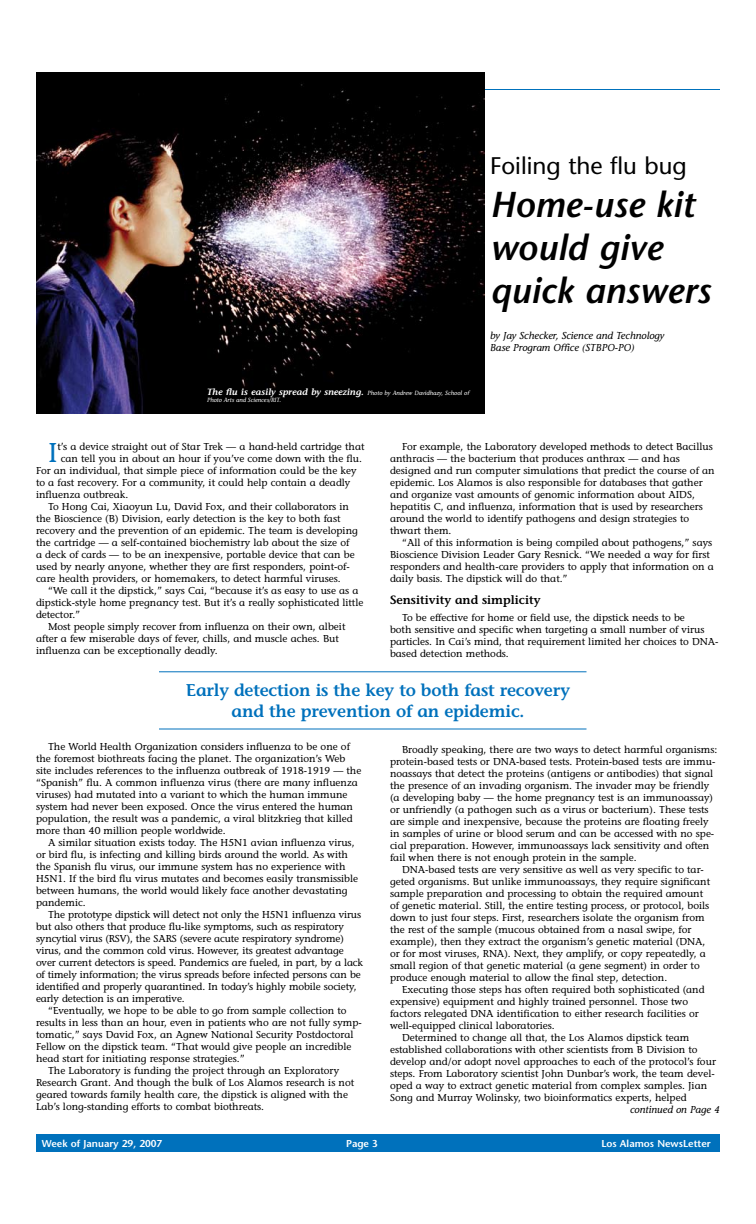
<style>
.page{position:relative;width:756px;height:1224px;background:#fff}
.page>*{position:absolute;margin:0;border:0;box-sizing:border-box;transform-origin:0 0}
.t1{font:italic 600 36px/43.2px "Stone Sans";color:#000}
.t2{font:27.1px "Stone Informal";color:#0071bc}
.t3{font:24px "Stone Sans";color:#000}
.t4{font:600 17px/20.4px "Stone Informal";letter-spacing:-.01em;color:#0071bc;text-align:center}
.t5{font:600 12px "Stone Informal";color:#000}
.t6{font:10px/12px "Stone Informal";color:#000}
.t7{font:italic 10px/12px "Stone Informal";color:#000}
.t8{font:600 10px "Stone Sans";color:#fff}
.t9{font:italic 600 9px "Stone Informal";color:#fff}
.t10{font:italic 6px "Stone Informal";color:#fff}
.s1{font-weight:400;font-size:6px}
</style>
<div class="page">
<div style="left:36px;top:1134px;width:684px;height:18px;background:#0071bc"></div>
<hr style="left:453px;top:89px;width:267px;height:1px;background:#0071bc">
<img style="left:36px;top:72px;width:448px;height:341px">
<hr style="left:159px;top:671px;width:427px;height:1px;background:#0071bc">
<hr style="left:159px;top:728px;width:427px;height:2px;background:#0071bc">
<p class="t9" style="left:207px;top:386px;width:264px">The flu is easily spread by sneezing. <span class="s1">Photo by Andrew Davidhazy, School of</span></p>
<p class="t10" style="left:207px;top:396px;width:76px">Photo Arts and Sciences/RIT.</p>
<h3 class="t3" style="left:490px;top:151px;width:198px">Foiling the flu bug</h3>
<h1 class="t1" style="left:490px;top:183px;width:222px">Home-use kit would give quick answers</h1>
<p class="t7" style="left:490px;top:330px;width:176px">by Jay Schecker, Science and Technology<br>Base Program Office (STBPO-PO)</p>
<h2 class="t2" style="left:48px;top:436px;width:11px">I</h2>
<p class="t6" style="left:58px;top:441px;width:308px">t’s a device straight out of Star Trek — a hand-held cartridge that</p>
<p class="t6" style="left:61px;top:453px;width:303px">can tell you in about an hour if you’ve come down with the flu.</p>
<p class="t6" style="left:36px;top:465px;width:322px">For an individual, that simple piece of information could be the key</p>
<p class="t6" style="left:36px;top:477px;width:316px">to a fast recovery. For a community, it could help contain a deadly</p>
<p class="t6" style="left:36px;top:489px;width:94px">influenza outbreak.</p>
<p class="t6" style="left:48px;top:501px;width:303px">To Hong Cai, Xiaoyun Lu, David Fox, and their collaborators in</p>
<p class="t6" style="left:36px;top:513px;width:306px">the Bioscience (B) Division, early detection is the key to both fast</p>
<p class="t6" style="left:36px;top:525px;width:323px">recovery and the prevention of an epidemic. The team is developing</p>
<p class="t6" style="left:36px;top:537px;width:315px">the cartridge — a self-contained biochemistry lab about the size of</p>
<p class="t6" style="left:36px;top:549px;width:320px">a deck of cards — to be an inexpensive, portable device that can be</p>
<p class="t6" style="left:36px;top:561px;width:315px">used by nearly anyone, whether they are first responders, point-of-</p>
<p class="t6" style="left:36px;top:573px;width:306px">care health providers, or homemakers, to detect harmful viruses.</p>
<p class="t6" style="left:48px;top:585px;width:312px">“We call it the dipstick,” says Cai, “because it’s as easy to use as a</p>
<p class="t6" style="left:36px;top:597px;width:329px">dipstick-style home pregnancy test. But it’s a really sophisticated little</p>
<p class="t6" style="left:36px;top:609px;width:46px">detector.”</p>
<p class="t6" style="left:48px;top:621px;width:299px">Most people simply recover from influenza on their own, albeit</p>
<p class="t6" style="left:36px;top:633px;width:305px">after a few miserable days of fever, chills, and muscle aches. But</p>
<p class="t6" style="left:36px;top:645px;width:183px">influenza can be exceptionally deadly.</p>
<p class="t6" style="left:390px;top:441px;width:326px;text-indent:12px">For example, the Laboratory developed methods to detect Bacillus anthracis — the bacterium that produces anthrax — and has designed and run computer simulations that predict the course of an epidemic. Los Alamos is also responsible for databases that gather and organize vast amounts of genomic information about AIDS, hepatitis C, and influenza, information that is used by researchers around the world to identify pathogens and design strategies to thwart them.</p>
<p class="t6" style="left:390px;top:537px;width:326px;text-indent:12px">“All of this information is being compiled about pathogens,” says Bioscience Division Leader Gary Resnick. “We needed a way for first responders and health-care providers to apply that information on a daily basis. The dipstick will do that.”</p>
<p class="t5" style="left:390px;top:592px;width:152px">Sensitivity and simplicity</p>
<p class="t6" style="left:390px;top:611px;width:330px;text-indent:12px">To be effective for home or field use, the dipstick needs to be<br>both sensitive and specific when targeting a small number of virus particles. In Cai’s mind, that requirement limited her choices to DNA&shy;based detection methods.</p>
<h3 class="t4" style="left:186px;top:680px;width:386px">Early detection is the key to both fast recovery and the prevention of an epidemic.</h3>
<p class="t6" style="left:36px;top:741px;width:327px;text-indent:12px">The World Health Organization considers influenza to be one of the foremost biothreats facing the planet. The organization’s Web site includes references to the influenza outbreak of 1918-1919 — the “Spanish” flu. A common influenza virus (there are many influenza viruses) had mutated into a variant to which the human immune system had never been exposed. Once the virus entered the human population, the result was a pandemic, a viral blitzkrieg that killed more than 40 million people worldwide.</p>
<p class="t6" style="left:36px;top:837px;width:324px;text-indent:12px">A similar situation exists today. The H5N1 avian influenza virus, or bird flu, is infecting and killing birds around the world. As with the Spanish flu virus, our immune system has no experience with H5N1. If the bird flu virus mutates and becomes easily transmissible between humans, the world would likely face another devastating pandemic.</p>
<p class="t6" style="left:48px;top:909px;width:315px">The prototype dipstick will detect not only the H5N1 influenza virus</p>
<p class="t6" style="left:36px;top:921px;width:309px">but also others that produce flu-like symptoms, such as respiratory</p>
<p class="t6" style="left:36px;top:933px;width:309px">syncytial virus (RSV), the SARS (severe acute respiratory syndrome)</p>
<p class="t6" style="left:36px;top:945px;width:309px">virus, and the common cold virus. However, its greatest advantage</p>
<p class="t6" style="left:36px;top:957px;width:329px">over current detectors is speed. Pandemics are fueled, in part, by a lack</p>
<p class="t6" style="left:36px;top:969px;width:326px">of timely information; the virus spreads before infected persons can be</p>
<p class="t6" style="left:36px;top:981px;width:322px">identified and properly quarantined. In today’s highly mobile society,</p>
<p class="t6" style="left:36px;top:993px;width:150px">early detection is an imperative.</p>
<p class="t6" style="left:48px;top:1005px;width:300px">“Eventually, we hope to be able to go from sample collection to</p>
<p class="t6" style="left:36px;top:1017px;width:327px">results in less than an hour, even in patients who are not fully symp-</p>
<p class="t6" style="left:36px;top:1029px;width:319px">tomatic,” says David Fox, an Agnew National Security Postdoctoral</p>
<p class="t6" style="left:36px;top:1041px;width:317px">Fellow on the dipstick team. “That would give people an incredible</p>
<p class="t6" style="left:36px;top:1053px;width:210px">head start for initiating response strategies.”</p>
<p class="t6" style="left:48px;top:1065px;width:293px">The Laboratory is funding the project through an Exploratory</p>
<p class="t6" style="left:36px;top:1077px;width:320px">Research Grant. And though the bulk of Los Alamos research is not</p>
<p class="t6" style="left:36px;top:1089px;width:314px">geared towards family health care, the dipstick is aligned with the</p>
<p class="t6" style="left:36px;top:1101px;width:230px">Lab’s long-standing efforts to combat biothreats.</p>
<p class="t6" style="left:390px;top:743px;width:329px;text-indent:12px">Broadly speaking, there are two ways to detect harmful organisms: protein-based tests or DNA-based tests. Protein-based tests are immu&shy;noassays that detect the proteins (antigens or antibodies) that signal the presence of an invading organism. The invader may be friendly (a developing baby — the home pregnancy test is an immunoassay) or unfriendly (a pathogen such as a virus or bacterium). These tests are simple and inexpensive, because the proteins are floating freely in samples of urine or blood serum and can be accessed with no spe&shy;cial preparation. However, immunoassays lack sensitivity and often fail when there is not enough protein in the sample.</p>
<p class="t6" style="left:390px;top:863px;width:322px;text-indent:12px">DNA-based tests are very sensitive as well as very specific to tar&shy;geted organisms. But unlike immunoassays, they require significant sample preparation and processing to obtain the required amount of genetic material. Still, the entire testing process, or protocol, boils down to just four steps. First, researchers isolate the organism from the rest of the sample (mucous obtained from a nasal swipe, for example), then they extract the organism’s genetic material (DNA, or for most viruses, RNA). Next, they amplify, or copy repeatedly, a small region of that genetic material (a gene segment) in order to produce enough material to allow the final step, detection.</p>
<p class="t6" style="left:402px;top:983px;width:304px">Executing those steps has often required both sophisticated (and</p>
<p class="t6" style="left:390px;top:995px;width:300px">expensive) equipment and highly trained personnel. Those two</p>
<p class="t6" style="left:390px;top:1007px;width:310px">factors relegated DNA identification to either research facilities or</p>
<p class="t6" style="left:390px;top:1019px;width:166px">well-equipped clinical laboratories.</p>
<p class="t6" style="left:402px;top:1031px;width:289px">Determined to change all that, the Los Alamos dipstick team</p>
<p class="t6" style="left:390px;top:1043px;width:309px">established collaborations with other scientists from B Division to</p>
<p class="t6" style="left:390px;top:1055px;width:327px">develop and/or adopt novel approaches to each of the protocol’s four</p>
<p class="t6" style="left:390px;top:1067px;width:326px">steps. From Laboratory scientist John Dunbar’s work, the team devel-</p>
<p class="t6" style="left:390px;top:1079px;width:319px">oped a way to extract genetic material from complex samples. Jian</p>
<p class="t6" style="left:390px;top:1091px;width:298px">Song and Murray Wolinsky, two bioinformatics experts, helped</p>
<p class="t7" style="left:630px;top:1103px;width:91px">continued on Page 4</p>
<p class="t8" style="left:42px;top:1137px;width:122px">Week of January 29, 2007</p>
<p class="t8" style="left:346px;top:1137px;width:33px">Page 3</p>
<p class="t8" style="left:601px;top:1137px;width:111px">Los Alamos NewsLetter</p>
</div>
